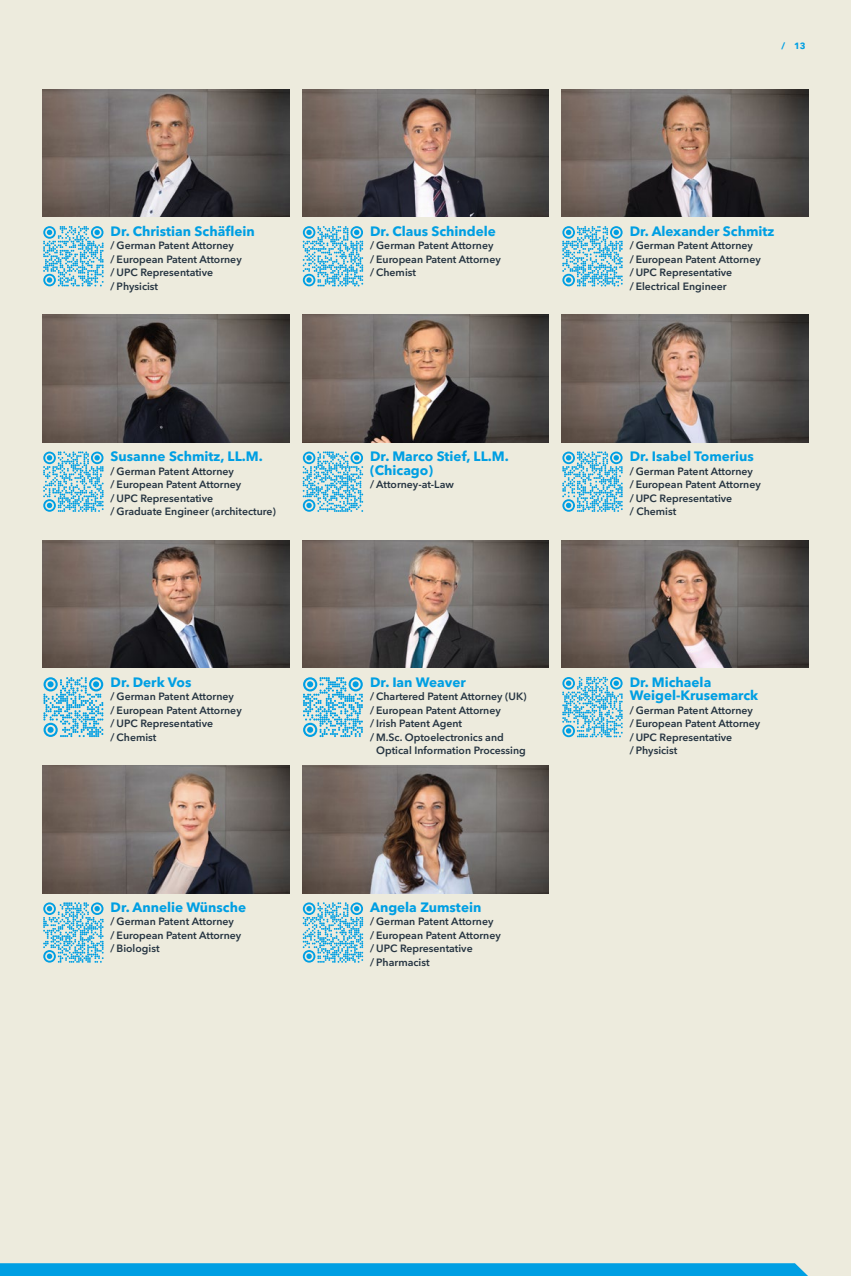
<style>
.page{position:relative;width:851px;height:1276px;background:#fff}
.page>*{position:absolute;margin:0;border:0;box-sizing:border-box;transform-origin:0 0}
.t1{font:700 13.5px/13.5px "Avenir Next LT Pro";color:#009fe3}
.t2{font:600 10.5px/13.5px "Avenir Next LT Pro";color:#253441}
.t3{font:700 9px "Avenir Next LT Pro";color:#009fe3}
</style>
<div class="page">
<div style="left:0;top:0;width:850px;height:1276px;background:#edebdd"></div>
<svg style="left:303px;top:226px;width:60px;height:60px"></svg>
<svg style="left:43px;top:226px;width:61px;height:60px"></svg>
<svg style="left:562px;top:226px;width:60px;height:60px"></svg>
<svg style="left:562px;top:451px;width:60px;height:61px"></svg>
<svg style="left:43px;top:451px;width:61px;height:61px"></svg>
<svg style="left:303px;top:451px;width:60px;height:61px"></svg>
<svg style="left:43px;top:677px;width:60px;height:60px"></svg>
<svg style="left:43px;top:902px;width:61px;height:60px"></svg>
<svg style="left:562px;top:677px;width:60px;height:60px"></svg>
<svg style="left:303px;top:677px;width:60px;height:60px"></svg>
<svg style="left:303px;top:902px;width:60px;height:60px"></svg>
<svg style="left:0;top:1263px;width:808px;height:13px;background:#05a0e2"></svg>
<img style="left:561px;top:89px;width:247px;height:128px">
<img style="left:43px;top:315px;width:246px;height:127px">
<img style="left:302px;top:315px;width:247px;height:127px">
<img style="left:43px;top:540px;width:246px;height:128px">
<img style="left:302px;top:540px;width:247px;height:128px">
<img style="left:43px;top:765px;width:246px;height:128px">
<img style="left:302px;top:765px;width:247px;height:128px">
<img style="left:561px;top:315px;width:247px;height:127px">
<img style="left:43px;top:89px;width:246px;height:128px">
<img style="left:302px;top:89px;width:247px;height:128px">
<img style="left:561px;top:540px;width:247px;height:128px">
<p class="t1" style="left:111px;top:224px;width:146px">Dr. Christian Schäflein</p>
<p class="t2" style="left:111px;top:239px;width:133px">/ German Patent Attorney<br>/ European Patent Attorney / UPC Representative<br>/ Physicist</p>
<p class="t1" style="left:111px;top:449px;width:154px">Susanne Schmitz, LL.M.</p>
<p class="t2" style="left:111px;top:464px;width:167px">/ German Patent Attorney<br>/ European Patent Attorney<br>/ UPC Representative<br>/ Graduate Engineer (architecture)</p>
<p class="t1" style="left:111px;top:675px;width:82px">Dr. Derk Vos</p>
<p class="t2" style="left:111px;top:689px;width:133px">/ German Patent Attorney<br>/ European Patent Attorney / UPC Representative<br>/ Chemist</p>
<p class="t1" style="left:111px;top:900px;width:137px">Dr. Annelie Wünsche</p>
<p class="t2" style="left:111px;top:915px;width:132px">/ German Patent Attorney<br>/ European Patent Attorney / Biologist</p>
<p class="t1" style="left:370px;top:224px;width:127px">Dr. Claus Schindele</p>
<p class="t2" style="left:370px;top:239px;width:132px">/ German Patent Attorney<br>/ European Patent Attorney / Chemist</p>
<p class="t1" style="left:370px;top:449px;width:140px">Dr. Marco Stief, LL.M. (Chicago)</p>
<p class="t2" style="left:370px;top:477px;width:85px">/ Attorney-at-Law</p>
<p class="t1" style="left:370px;top:675px;width:97px">Dr. Ian Weaver</p>
<p class="t2" style="left:370px;top:689px;width:158px">/ Chartered Patent Attorney (UK)</p>
<p class="t2" style="left:370px;top:703px;width:132px">/ European Patent Attorney</p>
<p class="t2" style="left:370px;top:716px;width:93px">/ Irish Patent Agent</p>
<p class="t2" style="left:370px;top:730px;width:135px">/ M.Sc. Optoelectronics and</p>
<p class="t2" style="left:376px;top:743px;width:151px">Optical Information Processing</p>
<p class="t1" style="left:370px;top:900px;width:113px">Angela Zumstein</p>
<p class="t2" style="left:370px;top:915px;width:132px">/ German Patent Attorney<br>/ European Patent Attorney / UPC Representative<br>/ Pharmacist</p>
<p class="t3" style="left:781px;top:41px;width:26px">/ 13</p>
<p class="t1" style="left:629px;top:224px;width:146px">Dr. Alexander Schmitz</p>
<p class="t2" style="left:629px;top:239px;width:133px">/ German Patent Attorney<br>/ European Patent Attorney / UPC Representative<br>/ Electrical Engineer</p>
<p class="t1" style="left:629px;top:449px;width:126px">Dr. Isabel Tomerius</p>
<p class="t2" style="left:629px;top:464px;width:133px">/ German Patent Attorney<br>/ European Patent Attorney / UPC Representative<br>/ Chemist</p>
<p class="t1" style="left:629px;top:675px;width:130px">Dr. Michaela<br>Weigel-Krusemarck</p>
<p class="t2" style="left:629px;top:703px;width:132px">/ German Patent Attorney<br>/ European Patent Attorney / UPC Representative<br>/ Physicist</p>
</div>
